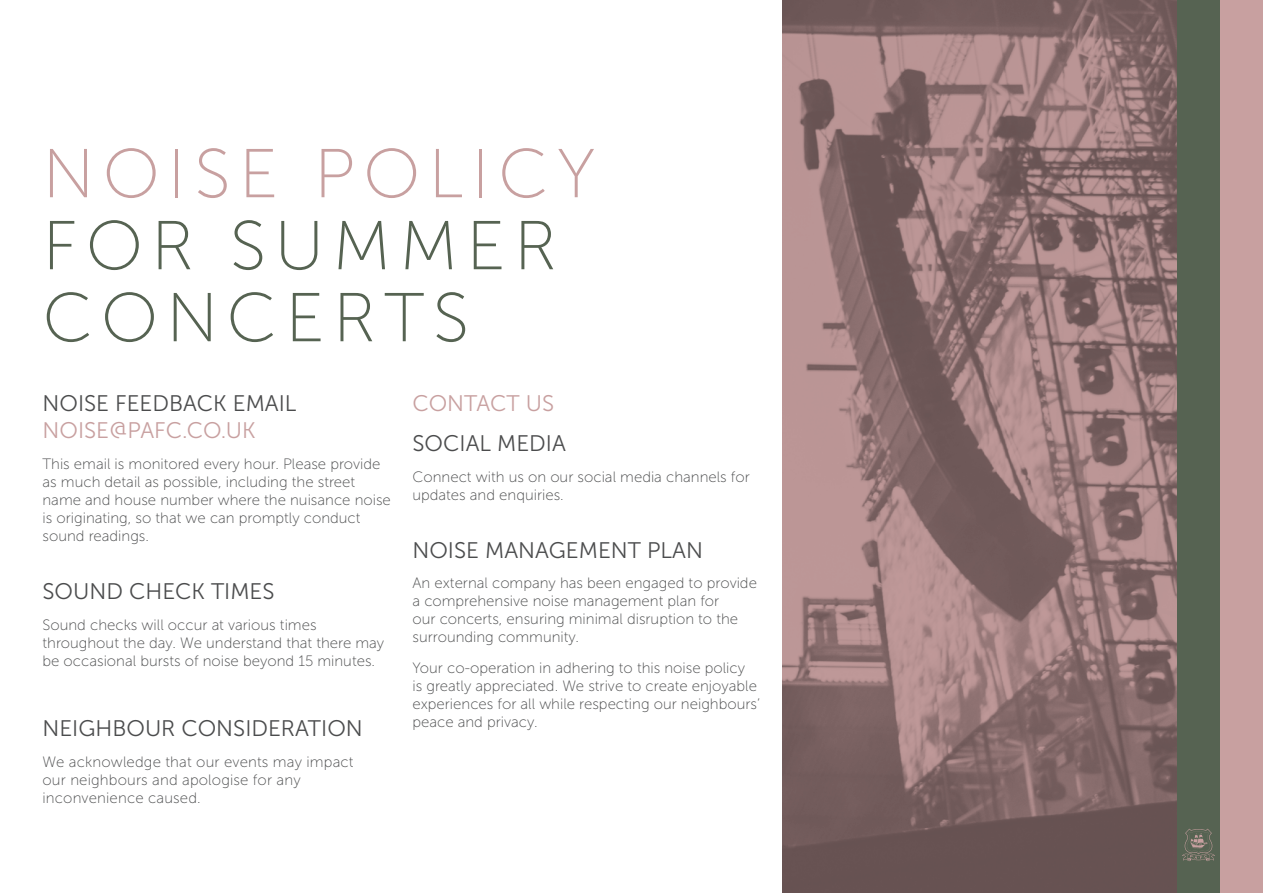
<style>
.page{position:relative;width:1263px;height:893px;background:#fff}
.page>*{position:absolute;margin:0;border:0;box-sizing:border-box;transform-origin:0 0}
.t1{font:69px/72px "Museo Sans 100";letter-spacing:.12em;color:#566352}
.t2{font:69px "Museo Sans 100";letter-spacing:.12em;color:#c8a0a0}
.t3{font:22.5px/27px "Museo Sans 300";color:#4b4c4d}
.t4{font:22.5px "Museo Sans 300";color:#c8a0a0}
.t5{font:15px/18px "Museo Sans 100";color:#4b4c4d}
.s1{color:#c8a0a0}
</style>
<div class="page">
<img style="left:782px;top:0;width:395px;height:893px">
<div style="left:1177px;top:0;width:43px;height:893px;background:#566352"></div>
<div style="left:1220px;top:0;width:43px;height:893px;background:#c8a0a0"></div>
<svg style="left:1182px;top:829px;width:33px;height:32px"></svg>
<p class="t2" style="left:43px;top:137px;width:554px">NOISE POLICY</p>
<p class="t1" style="left:43px;top:210px;width:516px">FOR SUMMER<br>CONCERTS</p>
<p class="t3" style="left:43px;top:390px;width:256px">NOISE FEEDBACK EMAIL<br><span class="s1">NOISE@PAFC.CO.UK</span></p>
<p class="t5" style="left:43px;top:455px;width:350px">This email is monitored every hour. Please provide as much detail as possible, including the street name and house number where the nuisance noise is originating, so that we can promptly conduct sound readings.</p>
<p class="t3" style="left:43px;top:578px;width:234px">SOUND CHECK TIMES</p>
<p class="t5" style="left:43px;top:616px;width:343px">Sound checks will occur at various times throughout the day. We understand that there may be occasional bursts of noise beyond 15 minutes.</p>
<p class="t3" style="left:43px;top:715px;width:322px">NEIGHBOUR CONSIDERATION</p>
<p class="t5" style="left:43px;top:753px;width:313px">We acknowledge that our events may impact our neighbours and apologise for any inconvenience caused.</p>
<p class="t4" style="left:412px;top:391px;width:143px">CONTACT US</p>
<p class="t3" style="left:412px;top:430px;width:155px">SOCIAL MEDIA</p>
<p class="t5" style="left:412px;top:468px;width:339px">Connect with us on our social media channels for updates and enquiries.</p>
<p class="t3" style="left:412px;top:536px;width:292px">NOISE MANAGEMENT PLAN</p>
<p class="t5" style="left:412px;top:574px;width:346px">An external company has been engaged to provide a comprehensive noise management plan for<br>our concerts, ensuring minimal disruption to the surrounding community.</p>
<p class="t5" style="left:412px;top:659px;width:349px">Your co-operation in adhering to this noise policy<br>is greatly appreciated. We strive to create enjoyable experiences for all while respecting our neighbours’ peace and privacy.</p>
</div>
